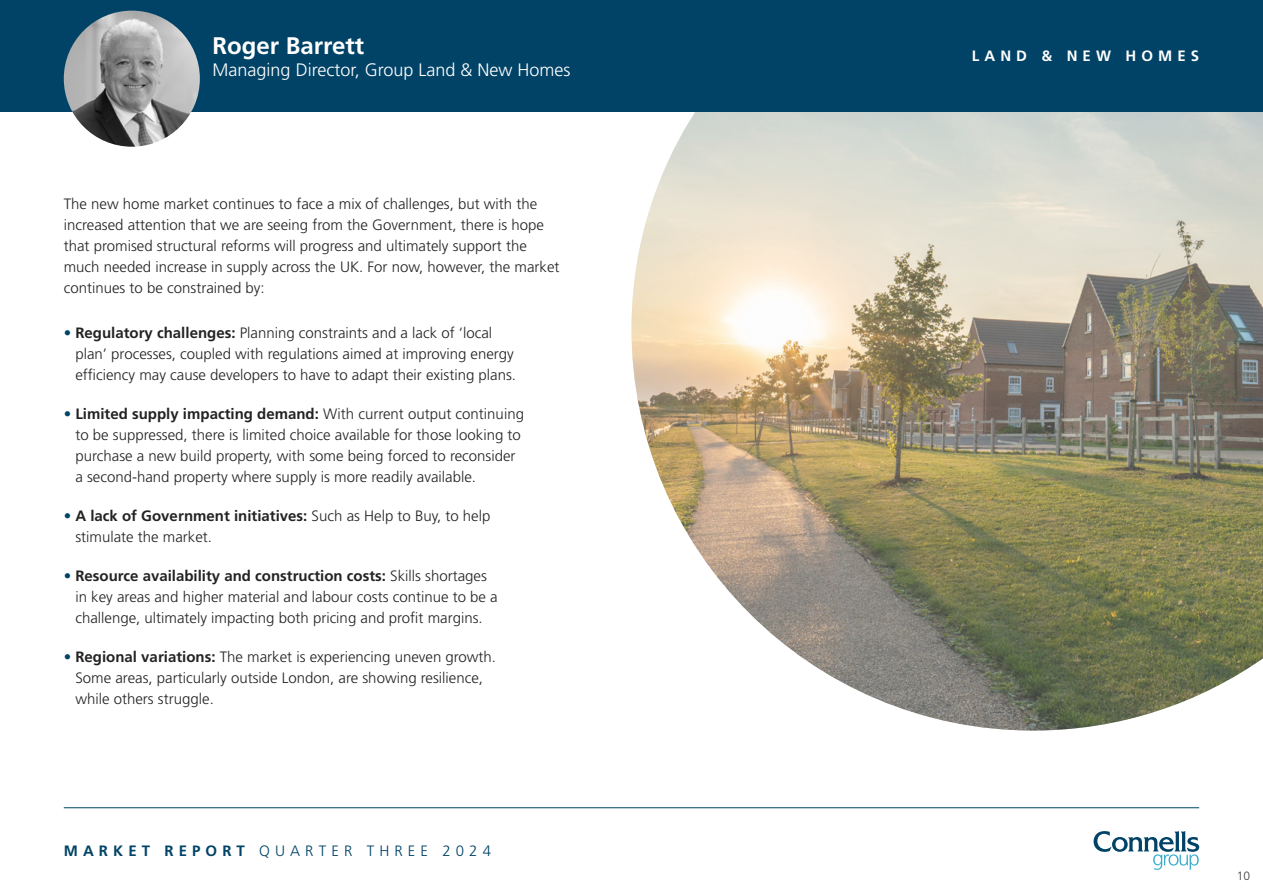
<style>
.page{position:relative;width:1263px;height:893px;background:#fff}
.page>*{position:absolute;margin:0;border:0;box-sizing:border-box;transform-origin:0 0}
.t1{font:700 24px "Frutiger LT Std";color:#fff}
.t2{font:300 18px "Frutiger LT Std";color:#fff}
.t3{font:300 15px/21px "Frutiger LT Std";color:#232323}
.t4{font:300 15px "Frutiger LT Std";letter-spacing:.34em;color:#004366}
.t5{font:700 15px "Frutiger LT Std";letter-spacing:.34em;color:#fff}
.t6{font:300 12px "Frutiger LT Std";color:#3c3c3b}
.s1{color:#004366}
.s2{font-weight:700}
</style>
<div class="page">
<svg style="left:1093px;top:831px;width:106px;height:39px"></svg>
<hr style="left:64px;top:807px;width:1135px;height:1px;background:#004366">
<img style="left:631px;top:112px;width:632px;height:619px">
<div style="left:0;top:0;width:1263px;height:112px;background:#004366"></div>
<img style="left:64px;top:11px;width:136px;height:136px;border-radius:68px">
<h1 class="t1" style="left:213px;top:32px;width:153px">Roger Barrett</h1>
<p class="t2" style="left:213px;top:59px;width:359px">Managing Director, Group Land &amp; New Homes</p>
<p class="t3" style="left:64px;top:194px;width:497px">The new home market continues to face a mix of challenges, but with the increased attention that we are seeing from the Government, there is hope that promised structural reforms will progress and ultimately support the much needed increase in supply across the UK. For now, however, the market continues to be constrained by:</p>
<p class="t3" style="left:75px;top:323px;width:442px;text-indent:-12px"><span class="s1">•</span> <span class="s2">Regulatory challenges:</span> Planning constraints and a lack of ‘local plan’ processes, coupled with regulations aimed at improving energy efficiency may cause developers to have to adapt their existing plans.</p>
<p class="t3" style="left:75px;top:404px;width:450px;text-indent:-12px"><span class="s1">•</span> <span class="s2">Limited supply impacting demand:</span> With current output continuing to be suppressed, there is limited choice available for those looking to purchase a new build property, with some being forced to reconsider a second-hand property where supply is more readily available.</p>
<p class="t3" style="left:75px;top:506px;width:416px;text-indent:-12px"><span class="s1">•</span> <span class="s2">A lack of Government initiatives:</span> Such as Help to Buy, to help stimulate the market.</p>
<p class="t3" style="left:75px;top:566px;width:424px;text-indent:-12px"><span class="s1">•</span> <span class="s2">Resource availability and construction costs:</span> Skills shortages in key areas and higher material and labour costs continue to be a challenge, ultimately impacting both pricing and profit margins.</p>
<p class="t3" style="left:75px;top:647px;width:422px;text-indent:-12px"><span class="s1">•</span> <span class="s2">Regional variations:</span> The market is experiencing uneven growth.<br>Some areas, particularly outside London, are showing resilience, while others struggle.</p>
<p class="t4" style="left:64px;top:842px;width:429px"><span class="s2">MARKET REPORT</span> QUARTER THREE 2024</p>
<p class="t5" style="left:972px;top:47px;width:229px">LAND &amp; NEW HOMES</p>
<p class="t6" style="left:1237px;top:869px;width:15px">10</p>
</div>
